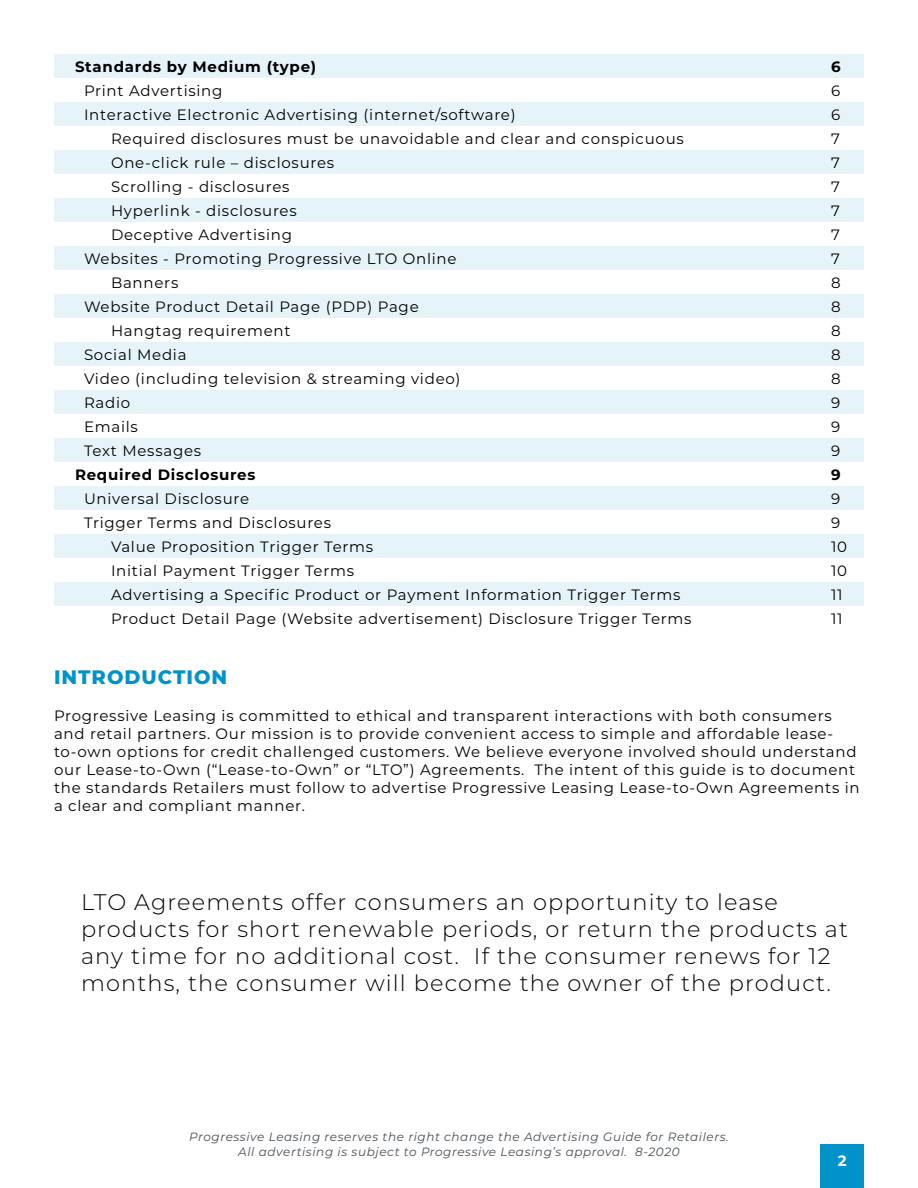
<style>
.page{position:relative;width:918px;height:1188px;background:#fff}
.page>*{position:absolute;margin:0;border:0;box-sizing:border-box;transform-origin:0 0}
.t1{font:300 22.5px/27px "Montserrat";letter-spacing:.05em;color:#000}
.t2{font:800 19.5px "Montserrat";letter-spacing:.05em;color:#0093c9}
.t3{font:15px/18px "Montserrat";letter-spacing:.05em;color:#000}
.t4{font:700 15px "Montserrat";letter-spacing:.05em;color:#000}
.t5{font:700 15px "Montserrat";color:#fff}
.t6{font:italic 12px/14.4px "Montserrat";letter-spacing:.05em;color:#484f55;text-align:center}
</style>
<div class="page">
<div style="left:821px;top:1145px;width:43px;height:43px;background:#0093c9"></div>
<svg style="left:54px;top:54px;width:810px;height:552px;fill:#e6f4fa"></svg>
<p class="t4" style="left:75px;top:55px;width:243px">Standards by Medium (type)</p>
<p class="t4" style="left:831px;top:55px;width:11px">6</p>
<p class="t3" style="left:84px;top:81px;width:140px">Print Advertising</p>
<p class="t3" style="left:831px;top:81px;width:11px">6</p>
<p class="t3" style="left:84px;top:105px;width:433px">Interactive Electronic Advertising (internet/software)</p>
<p class="t3" style="left:831px;top:105px;width:11px">6</p>
<p class="t3" style="left:111px;top:129px;width:574px">Required disclosures must be unavoidable and clear and conspicuous</p>
<p class="t3" style="left:831px;top:129px;width:10px">7</p>
<p class="t3" style="left:111px;top:153px;width:225px">One-click rule – disclosures</p>
<p class="t3" style="left:831px;top:153px;width:10px">7</p>
<p class="t3" style="left:111px;top:177px;width:180px">Scrolling - disclosures</p>
<p class="t3" style="left:831px;top:177px;width:10px">7</p>
<p class="t3" style="left:111px;top:201px;width:187px">Hyperlink - disclosures</p>
<p class="t3" style="left:831px;top:201px;width:10px">7</p>
<p class="t3" style="left:111px;top:225px;width:183px">Deceptive Advertising</p>
<p class="t3" style="left:831px;top:225px;width:10px">7</p>
<p class="t3" style="left:84px;top:249px;width:374px">Websites - Promoting Progressive LTO Online</p>
<p class="t3" style="left:831px;top:249px;width:10px">7</p>
<p class="t3" style="left:111px;top:273px;width:69px">Banners</p>
<p class="t3" style="left:831px;top:273px;width:11px">8</p>
<p class="t3" style="left:84px;top:297px;width:336px">Website Product Detail Page (PDP) Page</p>
<p class="t3" style="left:831px;top:297px;width:11px">8</p>
<p class="t3" style="left:111px;top:321px;width:181px">Hangtag requirement</p>
<p class="t3" style="left:831px;top:321px;width:11px">8</p>
<p class="t3" style="left:84px;top:345px;width:104px">Social Media</p>
<p class="t3" style="left:831px;top:345px;width:11px">8</p>
<p class="t3" style="left:84px;top:369px;width:378px">Video (including television &amp; streaming video)</p>
<p class="t3" style="left:831px;top:369px;width:11px">8</p>
<p class="t3" style="left:84px;top:393px;width:48px">Radio</p>
<p class="t3" style="left:831px;top:393px;width:11px">9</p>
<p class="t3" style="left:84px;top:417px;width:55px">Emails</p>
<p class="t3" style="left:831px;top:417px;width:11px">9</p>
<p class="t3" style="left:84px;top:441px;width:119px">Text Messages</p>
<p class="t3" style="left:831px;top:441px;width:11px">9</p>
<p class="t4" style="left:75px;top:463px;width:182px">Required Disclosures</p>
<p class="t4" style="left:831px;top:463px;width:11px">9</p>
<p class="t3" style="left:84px;top:489px;width:167px">Universal Disclosure</p>
<p class="t3" style="left:831px;top:489px;width:11px">9</p>
<p class="t3" style="left:84px;top:513px;width:249px">Trigger Terms and Disclosures</p>
<p class="t3" style="left:831px;top:513px;width:11px">9</p>
<p class="t3" style="left:111px;top:537px;width:264px">Value Proposition Trigger Terms</p>
<p class="t3" style="left:831px;top:537px;width:18px">10</p>
<p class="t3" style="left:111px;top:561px;width:245px">Initial Payment Trigger Terms</p>
<p class="t3" style="left:831px;top:561px;width:18px">10</p>
<p class="t3" style="left:111px;top:585px;width:571px">Advertising a Specific Product or Payment Information Trigger Terms</p>
<p class="t3" style="left:831px;top:585px;width:13px">11</p>
<p class="t3" style="left:111px;top:609px;width:582px">Product Detail Page (Website advertisement) Disclosure Trigger Terms</p>
<p class="t3" style="left:831px;top:609px;width:13px">11</p>
<h2 class="t2" style="left:54px;top:663px;width:175px">INTRODUCTION</h2>
<p class="t3" style="left:54px;top:706px;width:807px">Progressive Leasing is committed to ethical and transparent interactions with both consumers and retail partners. Our mission is to provide convenient access to simple and affordable lease&shy;to-own options for credit challenged customers. We believe everyone involved should understand our Lease-to-Own (“Lease-to-Own” or “LTO”) Agreements. The intent of this guide is to document the standards Retailers must follow to advertise Progressive Leasing Lease-to-Own Agreements in a clear and compliant manner.</p>
<p class="t1" style="left:81px;top:888px;width:769px">LTO Agreements offer consumers an opportunity to lease products for short renewable periods, or return the products at any time for no additional cost. If the consumer renews for 12 months, the consumer will become the owner of the product.</p>
<p class="t6" style="left:189px;top:1130px;width:541px">Progressive Leasing reserves the right change the Advertising Guide for Retailers.<br>All advertising is subject to Progressive Leasing’s approval. 8-2020</p>
<p class="t5" style="left:838px;top:1150px;width:10px">2</p>
</div>
